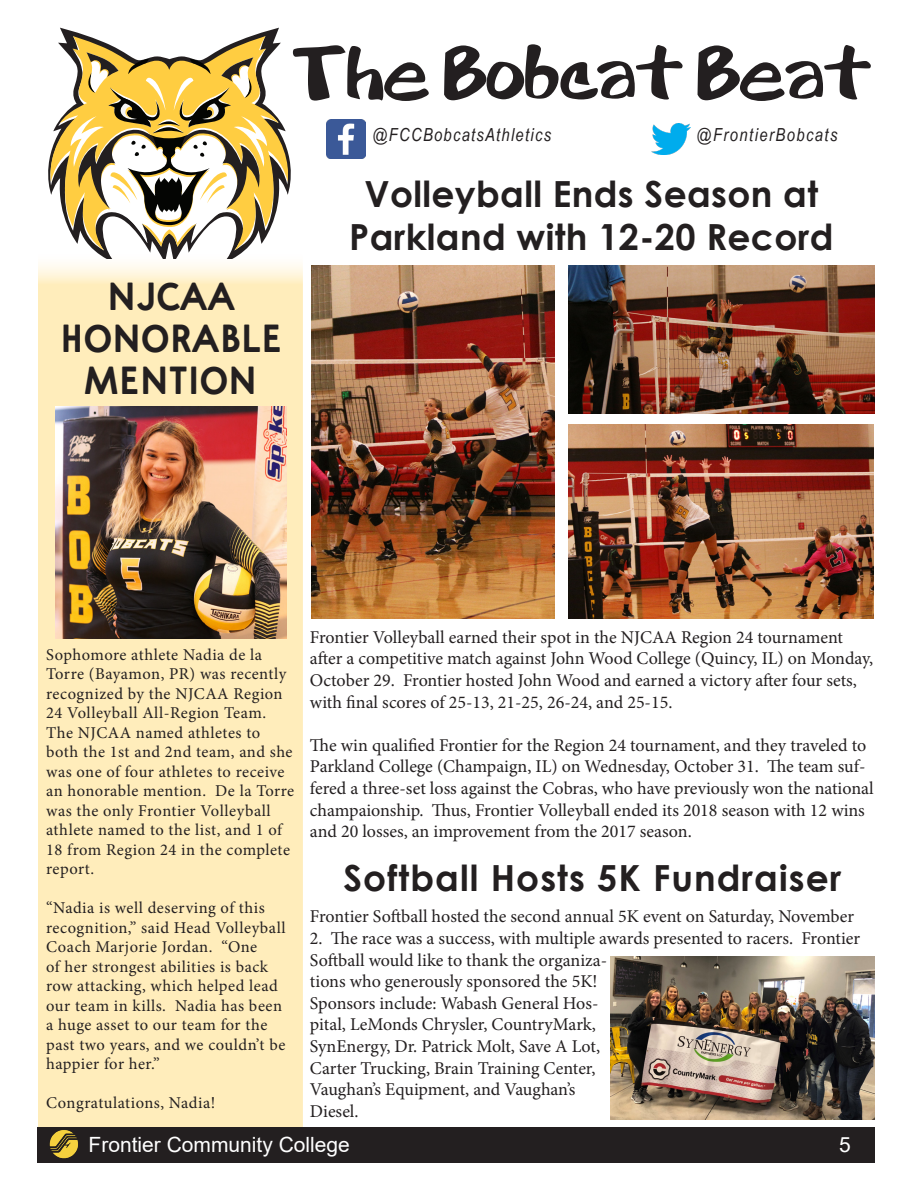
<style>
.page{position:relative;width:918px;height:1188px;background:#fff}
.page>*{position:absolute;margin:0;border:0;box-sizing:border-box;transform-origin:0 0}
.t1{font:90px "Cartoon";letter-spacing:-.05em;color:#231f20}
.t2{font:39px "A Pompadour Bold Sample";color:#231f20}
.t3{font:700 36px "Century Gothic";letter-spacing:.01em;color:#231f20}
.t4{font:700 36px "Century Gothic";letter-spacing:.03em;color:#231f20}
.t5{font:21px "Arial";color:#fff}
.t6{font:18px/21.6px "Minion Pro";color:#231f20}
.t7{font:italic 18px "Arial Narrow";letter-spacing:.07em;color:#231f20}
.t8{font:16.5px/19.5px "Minion Pro";letter-spacing:.03em;color:#231f20}
</style>
<div class="page">
<div style="left:37px;top:1127px;width:838px;height:36px;background:#231f20"></div>
<img style="left:49px;top:1130px;width:29px;height:29px">
<div style="left:38px;top:251px;width:264px;height:876px;background:#ffedbb"></div>
<svg style="left:48px;top:28px;width:243px;height:231px"></svg>
<svg style="left:48px;top:36px;width:242px;height:215px"></svg>
<svg style="left:70px;top:52px;width:198px;height:195px"></svg>
<img style="left:327px;top:120px;width:38px;height:38px">
<img style="left:652px;top:123px;width:39px;height:32px">
<img style="left:569px;top:266px;width:306px;height:148px">
<img style="left:312px;top:266px;width:242px;height:353px">
<img style="left:568px;top:425px;width:306px;height:194px">
<img style="left:56px;top:406px;width:230px;height:233px">
<img style="left:610px;top:957px;width:265px;height:162px">
<p class="t1" style="left:291px;top:20px;width:585px">The Bobcat Beat</p>
<p class="t7" style="left:373px;top:122px;width:180px">@FCCBobcatsAthletics</p>
<p class="t7" style="left:697px;top:122px;width:142px">@FrontierBobcats</p>
<p class="t2" style="left:107px;top:281px;width:130px">NJCAA</p>
<p class="t2" style="left:60px;top:323px;width:223px">HONORABLE</p>
<p class="t2" style="left:84px;top:365px;width:175px">MENTION</p>
<p class="t3" style="left:365px;top:167px;width:455px">Volleyball Ends Season at</p>
<p class="t3" style="left:349px;top:210px;width:486px">Parkland with 12-20 Record</p>
<p class="t8" style="left:46px;top:645px;width:250px">Sophomore athlete Nadia de la<br>Torre (Bayamon, PR) was recently recognized by the NJCAA Region<br>24 Volleyball All-Region Team.<br>The NJCAA named athletes to both the 1st and 2nd team, and she was one of four athletes to receive an honorable mention. De la Torre was the only Frontier Volleyball athlete named to the list, and 1 of<br>18 from Region 24 in the complete report.</p>
<p class="t8" style="left:46px;top:899px;width:241px">“Nadia is well deserving of this recognition,” said Head Volleyball<br>Coach Marjorie Jordan. “One<br>of her strongest abilities is back row attacking, which helped lead our team in kills. Nadia has been a huge asset to our team for the past two years, and we couldn’t be happier for her.”</p>
<p class="t8" style="left:46px;top:1094px;width:171px">Congratulations, Nadia!</p>
<p class="t6" style="left:310px;top:626px;width:565px">Frontier Volleyball earned their spot in the NJCAA Region 24 tournament after a competitive match against John Wood College (Quincy, IL) on Monday, October 29. Frontier hosted John Wood and earned a victory after four sets, with final scores of 25-13, 21-25, 26-24, and 25-15.</p>
<p class="t6" style="left:310px;top:734px;width:565px">The win qualified Frontier for the Region 24 tournament, and they traveled to Parkland College (Champaign, IL) on Wednesday, October 31. The team suf&shy;fered a three-set loss against the Cobras, who have previously won the national champaionship. Thus, Frontier Volleyball ended its 2018 season with 12 wins and 20 losses, an improvement from the 2017 season.</p>
<p class="t4" style="left:343px;top:851px;width:499px">Softball Hosts 5K Fundraiser</p>
<p class="t6" style="left:310px;top:906px;width:546px">Frontier Softball hosted the second annual 5K event on Saturday, November</p>
<p class="t6" style="left:310px;top:928px;width:552px">2. The race was a success, with multiple awards presented to racers. Frontier Softball would like to thank the organiza-<br>tions who generously sponsored the 5K!<br>Sponsors include: Wabash General Hos-<br>pital, LeMonds Chrysler, CountryMark,<br>SynEnergy, Dr. Patrick Molt, Save A Lot,<br>Carter Trucking, Brain Training Center,<br>Vaughan’s Equipment, and Vaughan’s<br>Diesel.</p>
<p class="t5" style="left:89px;top:1130px;width:263px">Frontier Community College</p>
<p class="t5" style="left:839px;top:1130px;width:13px">5</p>
</div>
